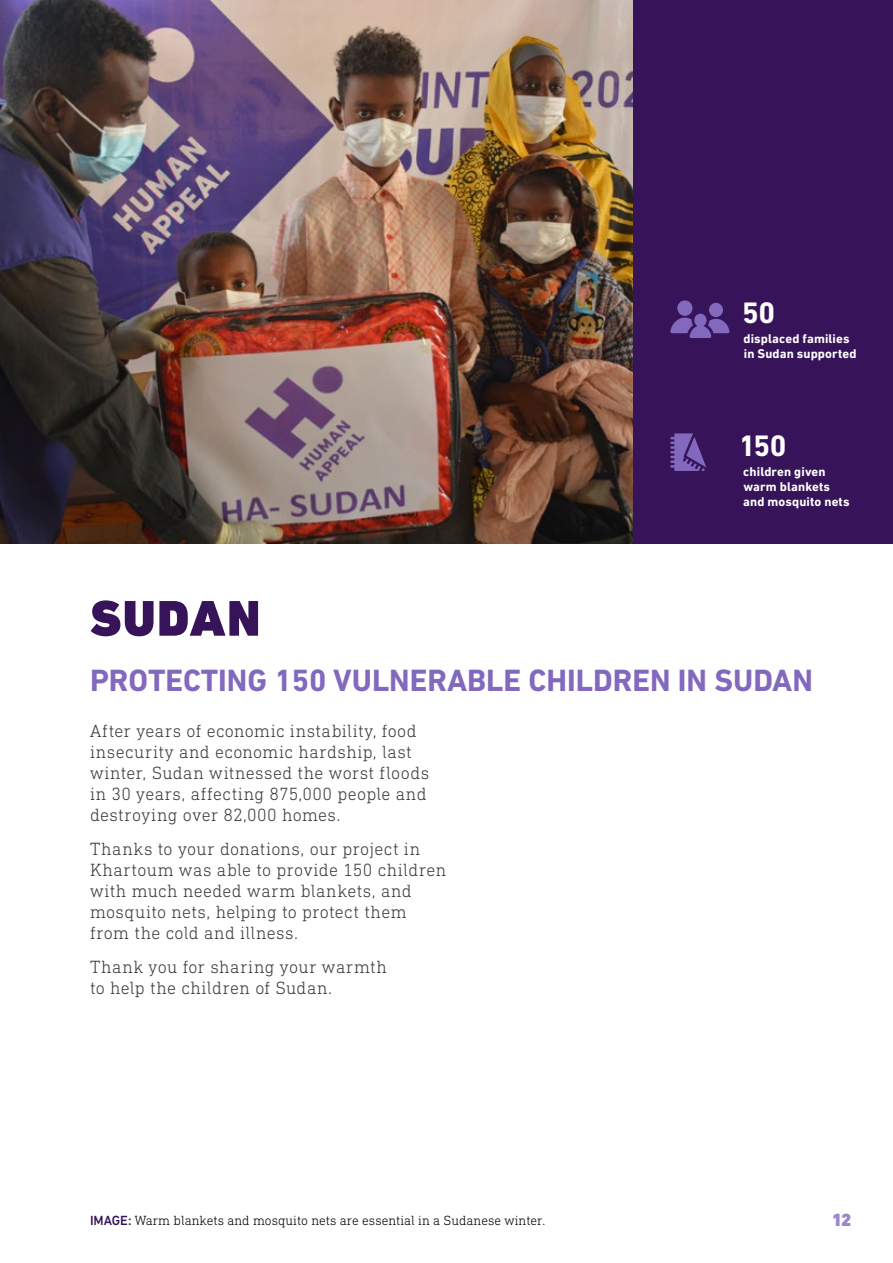
<style>
.page{position:relative;width:893px;height:1263px;background:#fff}
.page>*{position:absolute;margin:0;border:0;box-sizing:border-box;transform-origin:0 0}
.t1{font:900 51px "DIN Next LT Pro";letter-spacing:.025em;color:#37145a}
.t2{font:700 31.35px "DIN Next LT Pro";color:#8269be}
.body_copy{font:700 30.15px "DIN Next LT Pro";color:#fff}
.t3{font:300 18px/21px "DIN Next Slab Pro";letter-spacing:.02em;color:#3c3c3b}
.t4{font:900 18px "DIN Next LT Pro";color:#9b87cb}
.Sub_Heading{font:300 13.5px "DIN Next Slab Pro";color:#000}
.body_copy-2{font:700 12.9px/15px "DIN Next LT Pro";letter-spacing:.01em;color:#fff}
.s1{font-family:"DIN Next LT Pro";font-weight:500;color:#37145a}
</style>
<div class="page">
<img style="left:0;top:0;width:633px;height:543px">
<div style="left:633px;top:0;width:260px;height:543px;background:#37145a"></div>
<div style="left:677px;top:300px;width:15px;height:16px;background:#8269be;border-radius:50%"></div>
<div style="left:709px;top:303px;width:14px;height:14px;background:#8269be;border-radius:50%"></div>
<svg style="left:670px;top:314px;width:59px;height:24px"></svg>
<svg style="left:670px;top:433px;width:38px;height:38px"></svg>
<p class="body_copy" style="left:742px;top:295px;width:35px">50</p>
<p class="body_copy-2" style="left:743px;top:331px;width:115px">displaced families in Sudan supported</p>
<p class="body_copy" style="left:739px;top:428px;width:49px">150</p>
<p class="body_copy-2" style="left:743px;top:464px;width:108px">children given warm blankets and mosquito nets</p>
<p class="t1" style="left:90px;top:588px;width:172px">SUDAN</p>
<p class="t2" style="left:90px;top:662px;width:724px">PROTECTING 150 VULNERABLE CHILDREN IN SUDAN</p>
<p class="t3" style="left:90px;top:720px;width:341px">After years of economic instability, food insecurity and economic hardship, last winter, Sudan witnessed the worst floods in 30 years, affecting 875,000 people and destroying over 82,000 homes.</p>
<p class="t3" style="left:90px;top:838px;width:358px">Thanks to your donations, our project in Khartoum was able to provide 150 children with much needed warm blankets, and mosquito nets, helping to protect them from the cold and illness.</p>
<p class="t3" style="left:90px;top:956px;width:298px">Thank you for sharing your warmth to help the children of Sudan.</p>
<p class="Sub_Heading" style="left:90px;top:1212px;width:457px"><span class="s1">IMAGE:</span> Warm blankets and mosquito nets are essential in a Sudanese winter.</p>
<p class="t4" style="left:832px;top:1209px;width:21px">12</p>
</div>
